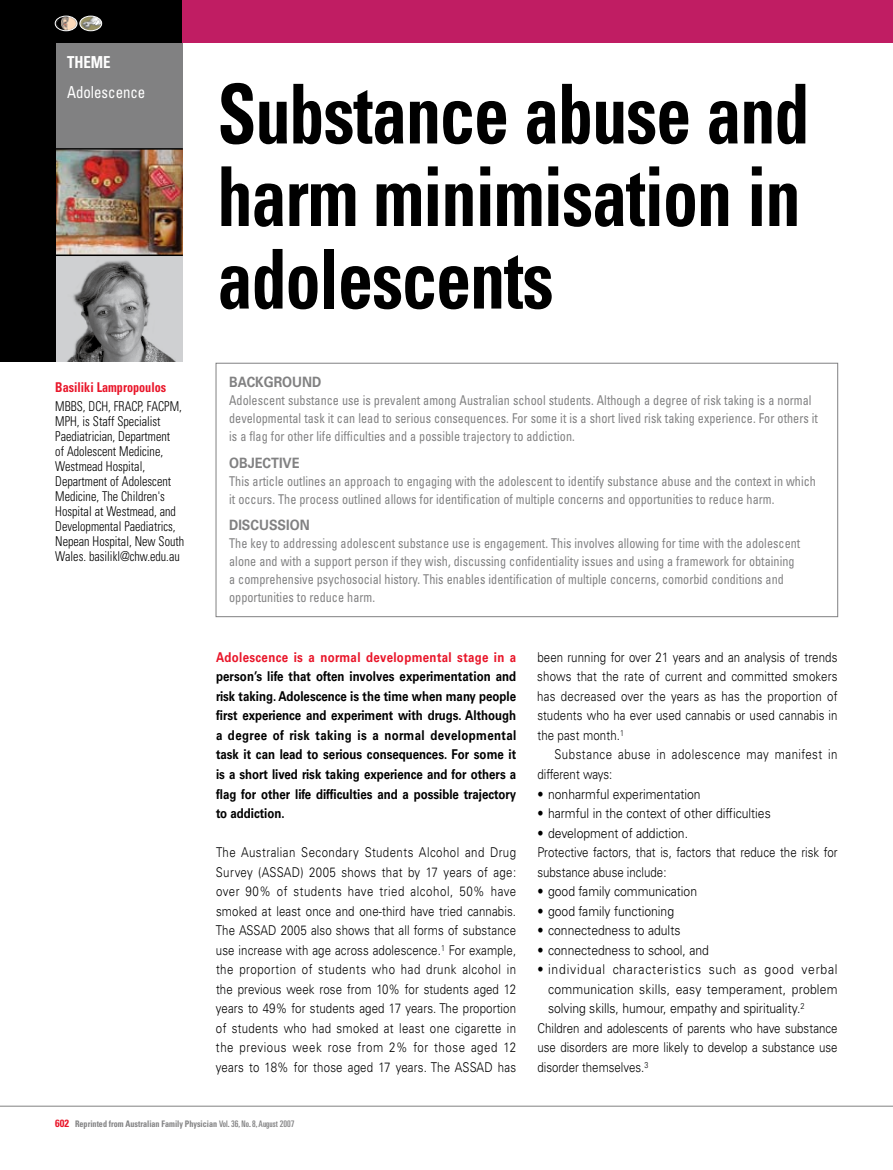
<style>
.page{position:relative;width:893px;height:1170px;background:#fff}
.page>*{position:absolute;margin:0;border:0;box-sizing:border-box;transform-origin:0 0}
.t1{font:700 condensed 82.5px/82.5px "Univers LT";letter-spacing:-.015em;color:#000;text-align:justify;scale:.85 1}
.t2{font:condensed 16.5px "Univers LT";color:#fff;scale:.9 1}
.t3{font:700 condensed 16.5px "Univers LT";color:#fff;scale:.9 1}
.t4{font:700 14.25px "Univers LT";color:#818182;scale:.9 1}
.t5{font:300 13.5px/19.5px "Univers LT";color:#000;text-align:justify;scale:.85 1}
.t6{font:condensed 13.5px/18px "Univers LT";letter-spacing:.005em;color:#818182;scale:.9 1}
.t7{font:700 13.5px/19.5px "Univers LT";color:#000;text-align:justify;scale:.85 1}
.t8{font:300 13.5px/19.5px "Univers LT";color:#000;scale:.9 1}
.t9{font:300 condensed 13.5px/15px "Univers LT";color:#000;scale:.9 1}
.t10{font:300 13.5px/19.5px "Univers LT";letter-spacing:.045em;color:#000;scale:.85 1}
.t11{font:300 13.5px "Univers LT";letter-spacing:.02em;color:#000;scale:.9 1}
.t12{font:300 13.5px "Univers LT";letter-spacing:.065em;color:#000;scale:.9 1}
.t13{font:700 13.5px "Univers LT";letter-spacing:.03em;color:#e9162a;scale:.85 1}
.t14{font:700 condensed 13.5px "Univers LT";color:#e9162a;scale:.9 1}
.t15{font:700 condensed 9px "Univers LT";color:#818182;scale:.9 1}
.s1{font-size:10.5px;color:#e9162a}
.s2{font-weight:400;font-stretch:ultra-condensed}
</style>
<div class="page">
<hr style="left:0;top:1105px;width:893px;height:1px;background:#818182">
<div style="left:55px;top:255px;width:128px;height:106px;background:#cfd0d2"></div>
<img style="left:67px;top:260px;width:108px;height:101px">
<img style="left:55px;top:150px;width:128px;height:104px">
<div style="left:55px;top:43px;width:128px;height:106px;background:#818182"></div>
<hr style="left:55px;top:148px;width:128px;height:2px;background:#000">
<hr style="left:55px;top:254px;width:128px;height:2px;background:#000">
<div style="left:0;top:0;width:183px;height:43px;background:#000"></div>
<div style="left:0;top:0;width:55px;height:361px;background:#000"></div>
<div style="left:183px;top:0;width:710px;height:43px;background:#c01d63"></div>
<div style="left:216px;top:363px;width:622px;height:254px;border:1px solid #818182"></div>
<svg style="left:79px;top:15px;width:24px;height:17px"></svg>
<img style="left:80px;top:16px;width:22px;height:15px">
<div style="left:80px;top:16px;width:22px;height:15px;border:1px solid #fff;border-radius:50%"></div>
<svg style="left:54px;top:15px;width:24px;height:17px"></svg>
<img style="left:55px;top:16px;width:22px;height:15px">
<div style="left:55px;top:16px;width:22px;height:15px;border:1px solid #fff;border-radius:50%"></div>
<p class="t3" style="left:67px;top:52px;width:50px">THEME</p>
<p class="t2" style="left:67px;top:82px;width:89px">Adolescence</p>
<p class="t14" style="left:55px;top:378px;width:125px">Basiliki Lampropoulos</p>
<p class="t9" style="left:55px;top:398px;width:145px">MBBS, DCH, FRACP, FACPM,<br>MPH, is Staff Specialist<br>Paediatrician, Department<br>of Adolescent Medicine,<br>Westmead Hospital,<br>Department of Adolescent<br>Medicine, The Children's<br>Hospital at Westmead, and<br>Developmental Paediatrics,<br>Nepean Hospital, New South<br>Wales. basilikl@chw.edu.au</p>
<h1 class="t1" style="left:218px;top:72px;width:698px">Substance abuse and harm minimisation in adolescents</h1>
<p class="t4" style="left:229px;top:373px;width:104px">BACKGROUND</p>
<p class="t6" style="left:229px;top:391px;width:656px">Adolescent substance use is prevalent among Australian school students. Although a degree of risk taking is a normal developmental task it can lead to serious consequences. For some it is a short lived risk taking experience. For others it is a flag for other life difficulties and a possible trajectory to addiction.</p>
<p class="t4" style="left:229px;top:454px;width:80px">OBJECTIVE</p>
<p class="t6" style="left:229px;top:471px;width:654px">This article outlines an approach to engaging with the adolescent to identify substance abuse and the context in which it occurs. The process outlined allows for identification of multiple concerns and opportunities to reduce harm.</p>
<p class="t4" style="left:229px;top:516px;width:91px">DISCUSSION</p>
<p class="t6" style="left:229px;top:534px;width:636px">The key to addressing adolescent substance use is engagement. This involves allowing for time with the adolescent alone and with a support person if they wish, discussing confidentiality issues and using a framework for obtaining a comprehensive psychosocial history. This enables identification of multiple concerns, comorbid conditions and opportunities to reduce harm.</p>
<p class="t13" style="left:216px;top:649px;width:355px">Adolescence is a normal developmental stage in a</p>
<p class="t7" style="left:216px;top:667px;width:355px">person’s life that often involves experimentation and risk taking. Adolescence is the time when many people first experience and experiment with drugs. Although a degree of risk taking is a normal developmental task it can lead to serious consequences. For some it is a short lived risk taking experience and for others a flag for other life difficulties and a possible trajectory to addiction.</p>
<p class="t5" style="left:216px;top:842px;width:355px">The Australian Secondary Students Alcohol and Drug Survey (ASSAD) 2005 shows that by 17 years of age: over 90% of students have tried alcohol, 50% have smoked at least once and one-third have tried cannabis.<br>The ASSAD 2005 also shows that all forms of substance use increase with age across adolescence.<sup>1</sup> For example, the proportion of students who had drunk alcohol in the previous week rose from 10% for students aged 12 years to 49% for students aged 17 years. The proportion of students who had smoked at least one cigarette in the previous week rose from 2% for those aged 12 years to 18% for those aged 17 years. The ASSAD has</p>
<p class="t5" style="left:537px;top:647px;width:355px">been running for over 21 years and an analysis of trends shows that the rate of current and committed smokers has decreased over the years as has the proportion of students who ha ever used cannabis or used cannabis in the past month.<sup>1</sup></p>
<p class="t10" style="left:537px;top:745px;width:355px;text-indent:17px">Substance abuse in adolescence may manifest in different ways:</p>
<p class="t8" style="left:537px;top:784px;width:183px">• nonharmful experimentation</p>
<p class="t8" style="left:537px;top:803px;width:261px">• harmful in the context of other difficulties</p>
<p class="t8" style="left:537px;top:823px;width:335px">• development of addiction.<br>Protective factors, that is, factors that reduce the risk for substance abuse include:</p>
<p class="t8" style="left:537px;top:881px;width:179px">• good family communication</p>
<p class="t8" style="left:537px;top:901px;width:153px">• good family functioning</p>
<p class="t8" style="left:537px;top:920px;width:160px">• connectedness to adults</p>
<p class="t8" style="left:537px;top:939px;width:192px">• connectedness to school, and</p>
<p class="t12" style="left:537px;top:961px;width:335px">• individual characteristics such as good verbal</p>
<p class="t11" style="left:548px;top:980px;width:323px">communication skills, easy temperament, problem</p>
<p class="t8" style="left:548px;top:998px;width:287px">solving skills, humour, empathy and spirituality.<sup>2</sup></p>
<p class="t5" style="left:537px;top:1018px;width:355px">Children and adolescents of parents who have substance</p>
<p class="t5" style="left:537px;top:1037px;width:355px">use disorders are more likely to develop a substance use</p>
<p class="t5" style="left:537px;top:1057px;width:132px">disorder themselves.<sup>3</sup></p>
<p class="t15" style="left:55px;top:1118px;width:267px"><span class="s1">602</span> Reprinted from Australian Family Physician <span class="s2">Vol. 36, No. 8, August 2007</span></p>
</div>
